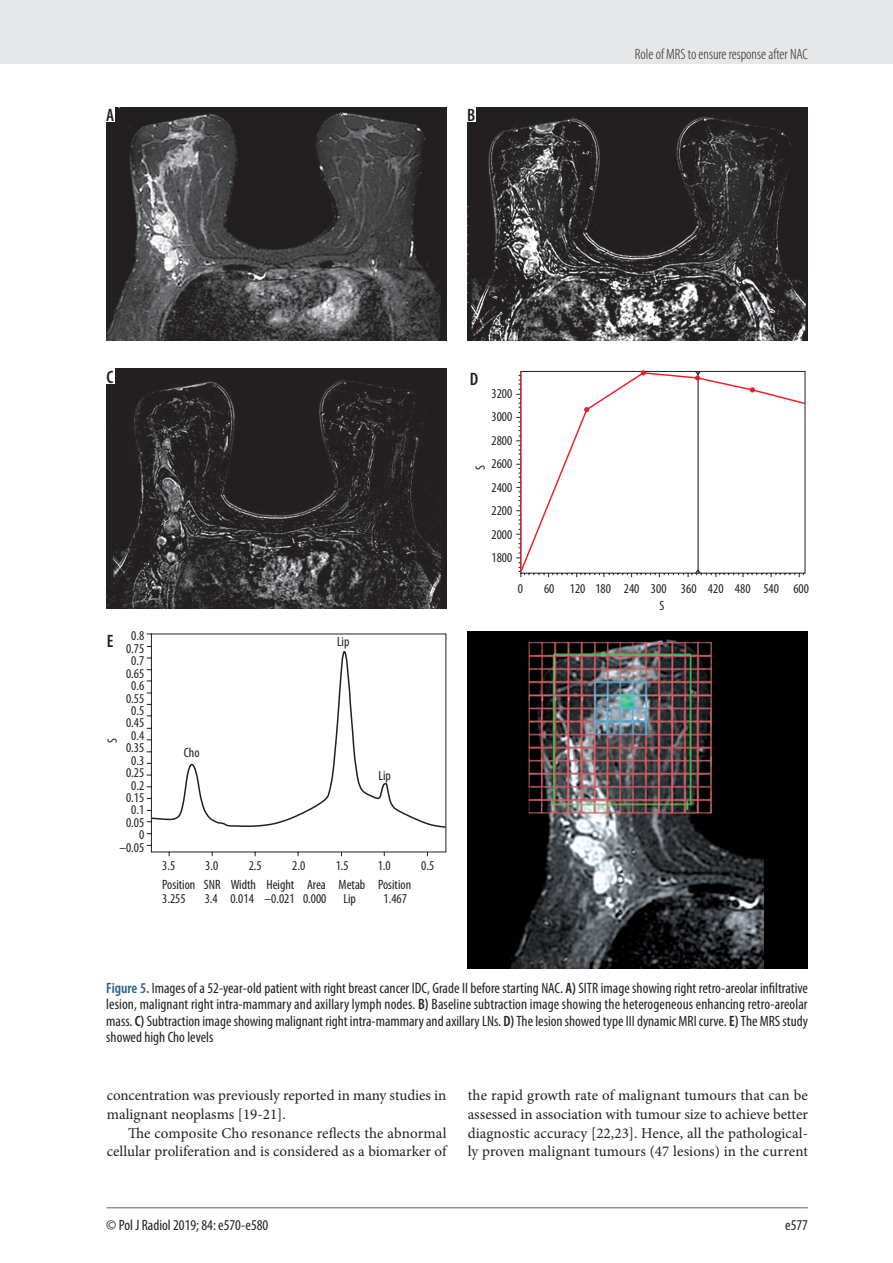
<style>
.page{position:relative;width:893px;height:1263px;background:#fff}
.page>*{position:absolute;margin:0;border:0;box-sizing:border-box;transform-origin:0 0}
.t1{font:600 condensed 18px "Myriad Pro";color:#231f20}
.t2{font:condensed 15px/16.5px "Myriad Pro";color:#231f20;text-align:justify}
.t3{font:15px/18.8px "Minion Pro";color:#231f20}
.t4{font:300 condensed 15px "Myriad Pro";color:#231f20}
.t5{font:condensed 13.5px/12.5px "Myriad Pro";color:#231f20;text-align:justify}
.s1{font-weight:600;color:#24648f}
.s2{font-weight:600}
</style>
<div class="page">
<div style="left:0;top:0;width:893px;height:64px;background:#e6e7e9"></div>
<hr style="left:106px;top:1207px;width:702px;height:1px;background:#939598">
<img style="left:106px;top:107px;width:340px;height:234px">
<img style="left:106px;top:369px;width:340px;height:240px">
<img style="left:468px;top:107px;width:340px;height:234px">
<div style="left:105px;top:106px;width:10px;height:16px;background:#fff"></div>
<div style="left:105px;top:368px;width:10px;height:15px;background:#fff"></div>
<div style="left:466px;top:106px;width:10px;height:16px;background:#fff"></div>
<svg style="left:516px;top:374px;width:290px;height:204px"></svg>
<svg style="left:519px;top:371px;width:287px;height:202px"></svg>
<svg style="left:584px;top:407px;width:5px;height:5px"></svg>
<svg style="left:641px;top:370px;width:5px;height:5px"></svg>
<svg style="left:750px;top:387px;width:5px;height:5px"></svg>
<hr style="left:520px;top:371px;width:1px;height:202px;background:#ee1d23">
<svg style="left:694px;top:370px;width:7px;height:204px"></svg>
<svg style="left:146px;top:633px;width:300px;height:224px"></svg>
<svg style="left:150px;top:633px;width:296px;height:196px"></svg>
<img style="left:468px;top:631px;width:340px;height:338px">
<p class="t1" style="left:106px;top:104px;width:10px">A</p>
<p class="t1" style="left:467px;top:104px;width:10px">B</p>
<p class="t4" style="left:635px;top:45px;width:174px">Role of MRS to ensure response after NAC</p>
<p class="t1" style="left:107px;top:366px;width:8px">C</p>
<p class="t1" style="left:470px;top:367px;width:10px">D</p>
<p class="t5" style="left:492px;top:381px;width:22px;line-height:23.5px">3200<br>3000<br>2800<br>2600<br>2400<br>2200<br>2000<br>1800</p>
<p class="t5" style="left:474px;top:470px;width:6px;rotate:-90deg">S</p>
<p class="t5" style="left:518px;top:582px;width:7px">0</p>
<p class="t5" style="left:544px;top:582px;width:266px">60 120 180 240 300 360 420 480 540 600</p>
<p class="t5" style="left:659px;top:599px;width:6px">S</p>
<p class="t5" style="left:119px;top:629px;width:26px;text-align:right">0.8<br>0.75<br>0.7<br>0.65<br>0.6<br>0.55<br>0.5<br>0.45<br>0.4<br>0.35<br>0.3<br>0.25<br>0.2<br>0.15<br>0.1<br>0.05<br>0 –0.05</p>
<p class="t1" style="left:107px;top:630px;width:8px">E</p>
<p class="t5" style="left:106px;top:743px;width:6px;rotate:-90deg">S</p>
<p class="t5" style="left:184px;top:746px;width:17px">Cho</p>
<p class="t5" style="left:337px;top:635px;width:14px">Lip</p>
<p class="t5" style="left:378px;top:769px;width:14px">Lip</p>
<p class="t5" style="left:162px;top:859px;width:15px">3.5</p>
<p class="t5" style="left:205px;top:859px;width:15px">3.0</p>
<p class="t5" style="left:249px;top:859px;width:15px">2.5</p>
<p class="t5" style="left:292px;top:859px;width:15px">2.0</p>
<p class="t5" style="left:336px;top:859px;width:15px">1.5</p>
<p class="t5" style="left:378px;top:859px;width:15px">1.0</p>
<p class="t5" style="left:421px;top:859px;width:15px">0.5</p>
<p class="t5" style="left:162px;top:878px;width:250px;line-height:13.5px">Position SNR Width Height Area Metab Position<br>3.255</p>
<p class="t5" style="left:205px;top:892px;width:123px">3.4 0.014 –0.021 0.000</p>
<p class="t5" style="left:343px;top:892px;width:14px">Lip</p>
<p class="t5" style="left:384px;top:892px;width:25px">1.467</p>
<p class="t2" style="left:106px;top:979px;width:703px"><span class="s1">Figure 5.</span> Images of a 52-year-old patient with right breast cancer IDC, Grade II before starting NAC. <span class="s2">A)</span> SITR image showing right retro-areolar infiltrative lesion, malignant right intra-mammary and axillary lymph nodes. <span class="s2">B)</span> Baseline subtraction image showing the heterogeneous enhancing retro-areolar mass. <span class="s2">C)</span> Subtraction image showing malignant right intra-mammary and axillary LNs. <span class="s2">D)</span> The lesion showed type III dynamic MRI curve. <span class="s2">E)</span> The MRS study showed high Cho levels</p>
<p class="t3" style="left:107px;top:1086px;width:341px">concentration was previously reported in many studies in malignant neoplasms [19-21].</p>
<p class="t3" style="left:107px;top:1123px;width:341px;text-align:right">The composite Cho resonance reflects the abnormal cellular proliferation and is considered as a biomarker of</p>
<p class="t3" style="left:468px;top:1086px;width:342px;text-align:justify">the rapid growth rate of malignant tumours that can be assessed in association with tumour size to achieve better diagnostic accuracy [22,23]. Hence, all the pathological&shy;ly proven malignant tumours (47 lesions) in the current</p>
<p class="t2" style="left:106px;top:1216px;width:164px">© Pol J Radiol 2019; 84: e570-e580</p>
<p class="t2" style="left:785px;top:1216px;width:24px">e577</p>
</div>
